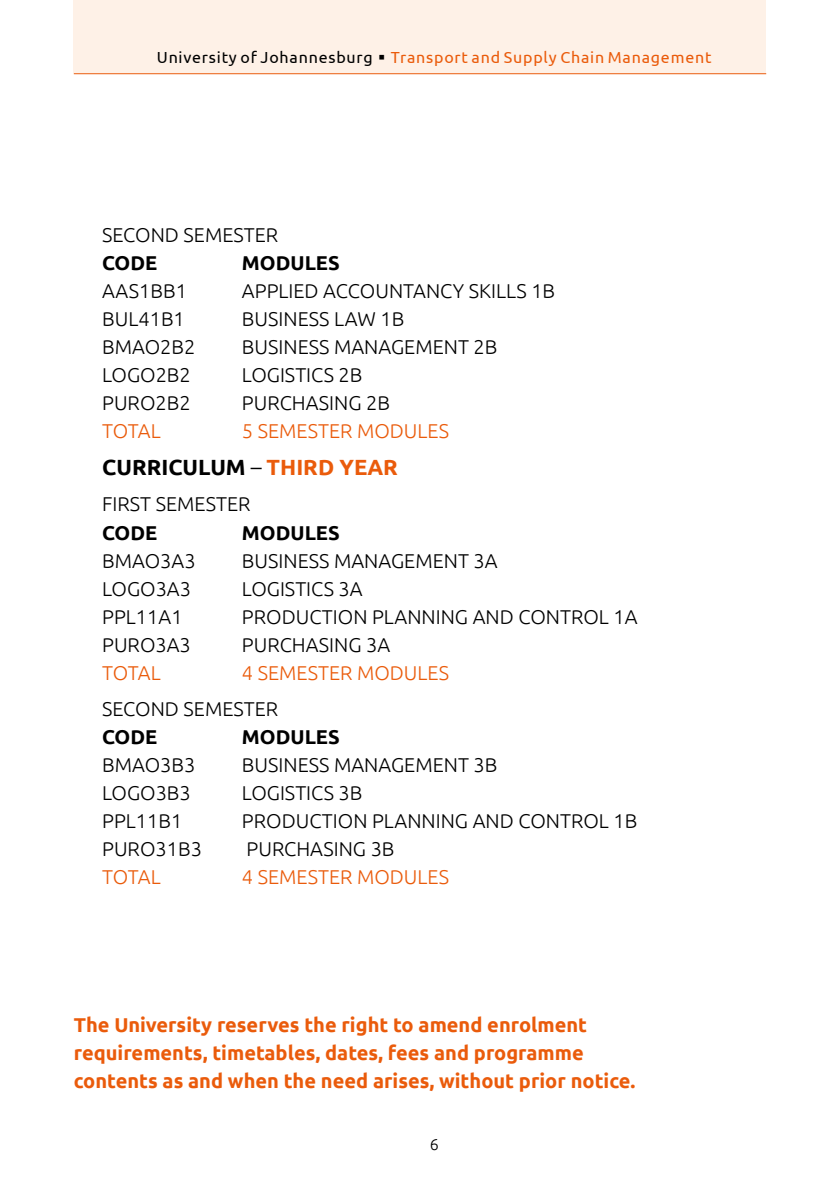
<style>
.page{position:relative;width:840px;height:1191px;background:#fff}
.page>*{position:absolute;margin:0;border:0;box-sizing:border-box;transform-origin:0 0}
.t1{font:700 22px "Ubuntu";color:#000}
.t2{font:300 20px "Ubuntu";color:#000}
.t3{font:700 20px/28px "Ubuntu";color:#ea5b0b}
.t4{font:300 20px "Ubuntu";color:#ea5b0b}
.t5{font:700 20px "Ubuntu";color:#000}
.t6{font:16px "Ubuntu";letter-spacing:.05em;color:#ea5b0b}
.t7{font:300 16px "Ubuntu";color:#000}
.s1{color:#000}
.s2{font-weight:300}
.s3{color:#ea5b0b}
</style>
<div class="page">
<div style="left:74px;top:0;width:691px;height:73px;background:#fef1e7"></div>
<hr style="left:74px;top:73px;width:691px;height:1px;background:#ea5b0b">
<p class="t6" style="left:157px;top:48px;width:556px"><span class="s1">University of Johannesburg</span> Transport and Supply Chain Management</p>
<p class="t2" style="left:102px;top:223px;width:177px">SECOND SEMESTER</p>
<p class="t5" style="left:102px;top:251px;width:57px">CODE</p>
<p class="t5" style="left:242px;top:251px;width:99px">MODULES</p>
<p class="t2" style="left:102px;top:279px;width:86px">AAS1BB1</p>
<p class="t2" style="left:242px;top:279px;width:314px">APPLIED ACCOUNTANCY SKILLS 1B</p>
<p class="t2" style="left:102px;top:307px;width:84px">BUL41B1</p>
<p class="t2" style="left:242px;top:307px;width:164px">BUSINESS LAW 1B</p>
<p class="t2" style="left:102px;top:335px;width:95px">BMAO2B2</p>
<p class="t2" style="left:242px;top:335px;width:257px">BUSINESS MANAGEMENT 2B</p>
<p class="t2" style="left:102px;top:363px;width:90px">LOGO2B2</p>
<p class="t2" style="left:242px;top:363px;width:122px">LOGISTICS 2B</p>
<p class="t2" style="left:102px;top:391px;width:90px">PURO2B2</p>
<p class="t2" style="left:242px;top:391px;width:149px">PURCHASING 2B</p>
<p class="t4" style="left:102px;top:419px;width:60px">TOTAL</p>
<p class="t4" style="left:242px;top:419px;width:208px">5 SEMESTER MODULES</p>
<p class="t1" style="left:102px;top:454px;width:297px">CURRICULUM <span class="s2">–</span> <span class="s3">THIRD YEAR</span></p>
<p class="t2" style="left:102px;top:492px;width:150px">FIRST SEMESTER</p>
<p class="t5" style="left:102px;top:520px;width:57px">CODE</p>
<p class="t5" style="left:242px;top:520px;width:99px">MODULES</p>
<p class="t2" style="left:102px;top:548px;width:95px">BMAO3A3</p>
<p class="t2" style="left:242px;top:548px;width:257px">BUSINESS MANAGEMENT 3A</p>
<p class="t2" style="left:102px;top:576px;width:90px">LOGO3A3</p>
<p class="t2" style="left:242px;top:576px;width:122px">LOGISTICS 3A</p>
<p class="t2" style="left:102px;top:604px;width:82px">PPL11A1</p>
<p class="t2" style="left:242px;top:604px;width:397px">PRODUCTION PLANNING AND CONTROL 1A</p>
<p class="t2" style="left:102px;top:632px;width:90px">PURO3A3</p>
<p class="t2" style="left:242px;top:632px;width:150px">PURCHASING 3A</p>
<p class="t4" style="left:102px;top:660px;width:60px">TOTAL</p>
<p class="t4" style="left:242px;top:660px;width:208px">4 SEMESTER MODULES</p>
<p class="t2" style="left:102px;top:697px;width:177px">SECOND SEMESTER</p>
<p class="t5" style="left:102px;top:725px;width:57px">CODE</p>
<p class="t5" style="left:242px;top:725px;width:99px">MODULES</p>
<p class="t2" style="left:102px;top:753px;width:95px">BMAO3B3</p>
<p class="t2" style="left:242px;top:753px;width:257px">BUSINESS MANAGEMENT 3B</p>
<p class="t2" style="left:102px;top:781px;width:90px">LOGO3B3</p>
<p class="t2" style="left:242px;top:781px;width:122px">LOGISTICS 3B</p>
<p class="t2" style="left:102px;top:809px;width:82px">PPL11B1</p>
<p class="t2" style="left:242px;top:809px;width:397px">PRODUCTION PLANNING AND CONTROL 1B</p>
<p class="t2" style="left:102px;top:837px;width:101px">PURO31B3</p>
<p class="t2" style="left:246px;top:837px;width:149px">PURCHASING 3B</p>
<p class="t4" style="left:102px;top:865px;width:60px">TOTAL</p>
<p class="t4" style="left:242px;top:865px;width:208px">4 SEMESTER MODULES</p>
<p class="t3" style="left:74px;top:1010px;width:563px">The University reserves the right to amend enrolment requirements, timetables, dates, fees and programme contents as and when the need arises, without prior notice.</p>
<p class="t7" style="left:429px;top:1134px;width:11px">6</p>
</div>
